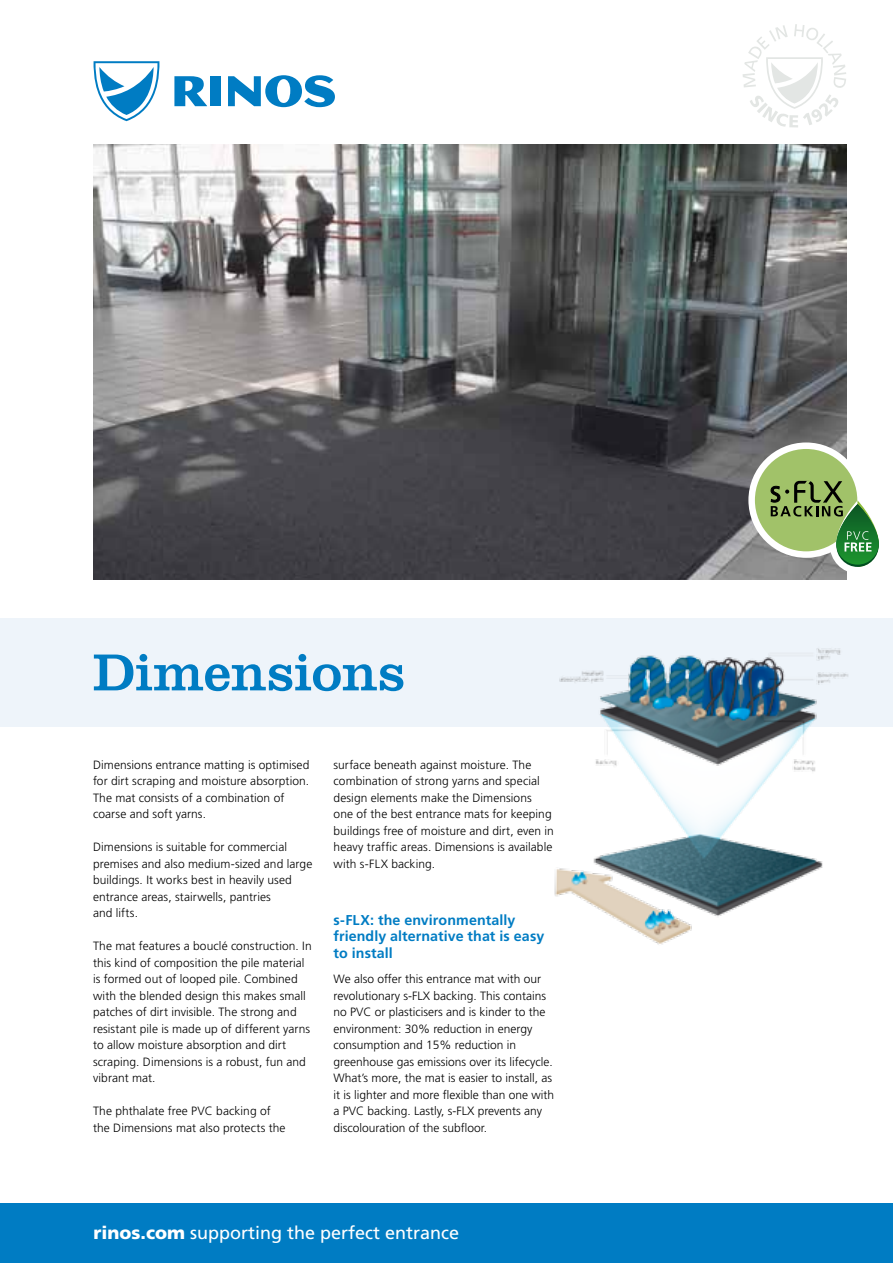
<style>
.page{position:relative;width:893px;height:1263px;background:#fff}
.page>*{position:absolute;margin:0;border:0;box-sizing:border-box;transform-origin:0 0}
.t1{font:54px "Clarendon LT Std";color:#007cc3}
.t2{font:18px "Frutiger LT Std";color:#fff}
.t3{font:700 14.25px/16.5px "Frutiger LT Std";letter-spacing:.005em;color:#007cc3}
.t4{font:300 12px/16.5px "Frutiger LT Std";letter-spacing:.005em;color:#000}
.s1{font-weight:900}
</style>
<div class="page">
<div style="left:0;top:619px;width:893px;height:108px;background:#eef4fa"></div>
<svg style="left:743px;top:24px;width:103px;height:103px"></svg>
<svg style="left:174px;top:76px;width:33px;height:30px"></svg>
<div style="left:210px;top:76px;width:11px;height:30px;background:#007cc3"></div>
<svg style="left:228px;top:75px;width:107px;height:32px"></svg>
<svg style="left:94px;top:61px;width:65px;height:60px"></svg>
<div style="left:0;top:1203px;width:893px;height:60px;background:#007cc3"></div>
<img style="left:94px;top:145px;width:752px;height:434px">
<img style="left:554px;top:648px;width:294px;height:297px">
<svg style="left:742px;top:438px;width:137px;height:138px"></svg>
<h1 class="t1" style="left:93px;top:641px;width:314px">Dimensions</h1>
<p class="t4" style="left:93px;top:757px;width:218px">Dimensions entrance matting is optimised for dirt scraping and moisture absorption.<br>The mat consists of a combination of coarse and soft yarns.</p>
<p class="t4" style="left:93px;top:839px;width:221px">Dimensions is suitable for commercial premises and also medium-sized and large buildings. It works best in heavily used entrance areas, stairwells, pantries<br>and lifts.</p>
<p class="t4" style="left:93px;top:938px;width:220px">The mat features a bouclé construction. In this kind of composition the pile material is formed out of looped pile. Combined with the blended design this makes small patches of dirt invisible. The strong and resistant pile is made up of different yarns to allow moisture absorption and dirt scraping. Dimensions is a robust, fun and vibrant mat.</p>
<p class="t4" style="left:93px;top:1103px;width:194px">The phthalate free PVC backing of the Dimensions mat also protects the</p>
<p class="t4" style="left:334px;top:757px;width:222px">surface beneath against moisture. The combination of strong yarns and special design elements make the Dimensions one of the best entrance mats for keeping buildings free of moisture and dirt, even in heavy traffic areas. Dimensions is available with s-FLX backing.</p>
<p class="t3" style="left:334px;top:912px;width:212px">s-FLX: the environmentally friendly alternative that is easy to install</p>
<p class="t4" style="left:334px;top:971px;width:222px">We also offer this entrance mat with our revolutionary s-FLX backing. This contains no PVC or plasticisers and is kinder to the environment: 30% reduction in energy consumption and 15% reduction in greenhouse gas emissions over its lifecycle.<br>What’s more, the mat is easier to install, as it is lighter and more flexible than one with a PVC backing. Lastly, s-FLX prevents any discolouration of the subfloor.</p>
<h2 class="t2" style="left:94px;top:1222px;width:367px"><span class="s1">rinos.com</span> supporting the perfect entrance</h2>
</div>
